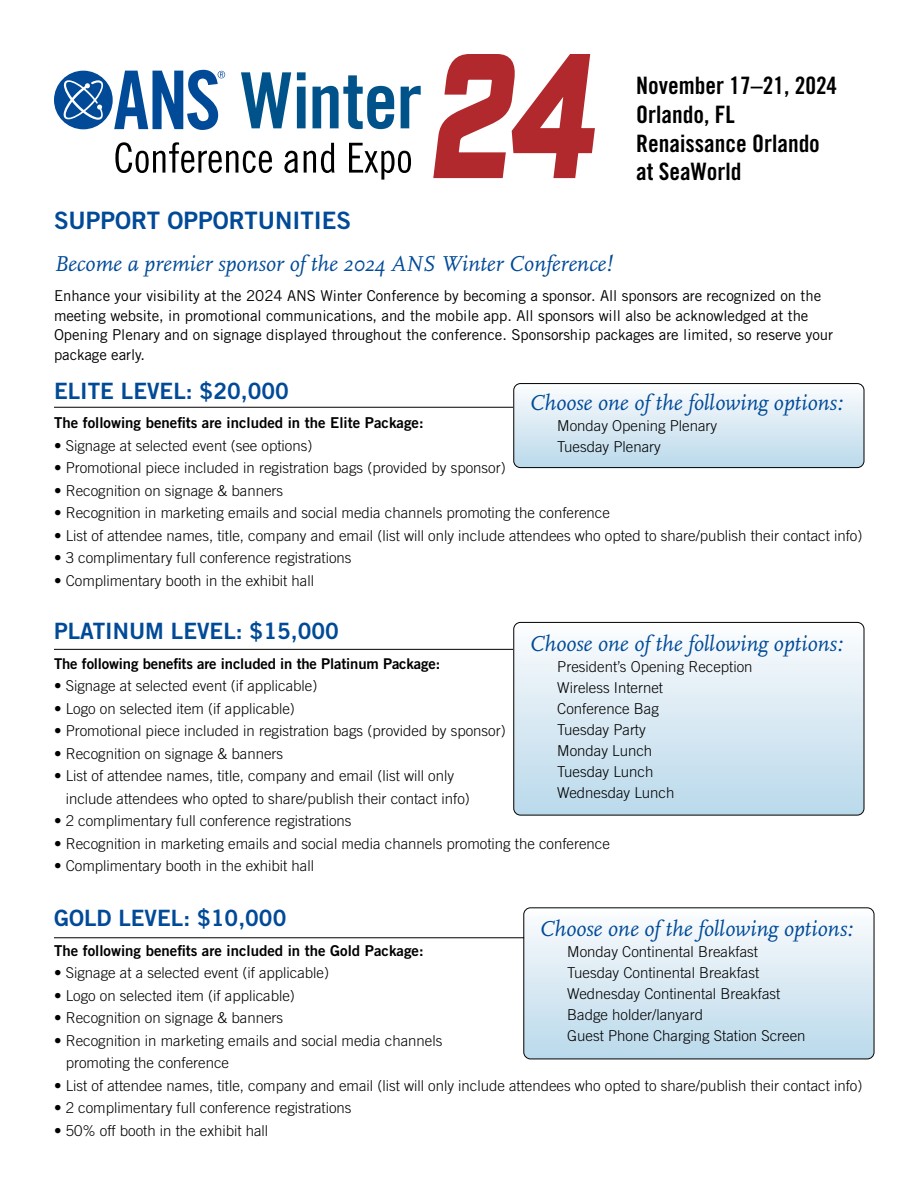
<style>
.page{position:relative;width:918px;height:1188px;background:#fff}
.page>*{position:absolute;margin:0;border:0;box-sizing:border-box;transform-origin:0 0}
.t1{font:24px/28.8px "Trade Gothic LT Std Bd Cn 20";color:#000}
.t2{font:24px "Trade Gothic LT Std Bd 2";color:#004a98}
.t3{font:italic 22.5px "Scala OT";color:#004a98}
.t4{font:22.5px "Trade Gothic LT Std Bd 2";color:#004a98}
.t5{font:300 15px/21px "Trade Gothic LT Std";color:#000}
.t6{font:15px/19.5px "Trade Gothic LT Std";letter-spacing:-.005em;color:#000}
.t7{font:15px "Trade Gothic LT Std Bd 2";color:#000}
.t8{font:14.85px "Trade Gothic LT Std Bd 2";letter-spacing:-.01em;color:#000}
</style>
<div class="page">
<hr style="left:54px;top:649px;width:459px;height:1px;background:#000">
<svg style="left:514px;top:622px;width:350px;height:193px"></svg>
<div style="left:513px;top:622px;width:351px;height:193px;border:1px solid #000;border-radius:7px"></div>
<hr style="left:54px;top:407px;width:459px;height:1px;background:#000">
<svg style="left:514px;top:384px;width:350px;height:84px"></svg>
<div style="left:513px;top:383px;width:351px;height:85px;border:1px solid #000;border-radius:7px"></div>
<svg style="left:524px;top:908px;width:350px;height:151px"></svg>
<div style="left:523px;top:907px;width:351px;height:152px;border:1px solid #000;border-radius:7px"></div>
<hr style="left:54px;top:937px;width:470px;height:1px;background:#000">
<svg style="left:54px;top:70px;width:171px;height:60px"></svg>
<svg style="left:241px;top:72px;width:50px;height:56px"></svg>
<svg style="left:297px;top:72px;width:9px;height:56px"></svg>
<svg style="left:313px;top:75px;width:81px;height:54px"></svg>
<svg style="left:401px;top:86px;width:20px;height:42px"></svg>
<svg style="left:115px;top:142px;width:157px;height:31px"></svg>
<svg style="left:284px;top:151px;width:14px;height:22px"></svg>
<svg style="left:304px;top:143px;width:31px;height:30px"></svg>
<svg style="left:349px;top:143px;width:62px;height:37px"></svg>
<svg style="left:433px;top:54px;width:162px;height:125px"></svg>
<h1 class="t1" style="left:636px;top:71px;width:203px">November 17–21, 2024<br>Orlando, FL<br>Renaissance Orlando at SeaWorld</h1>
<h1 class="t2" style="left:54px;top:206px;width:299px">SUPPORT OPPORTUNITIES</h1>
<h2 class="t3" style="left:54px;top:252px;width:560px">Become a premier sponsor of the 2024 ANS Winter Conference!</h2>
<p class="t6" style="left:54px;top:286px;width:781px">Enhance your visibility at the 2024 ANS Winter Conference by becoming a sponsor. All sponsors are recognized on the meeting website, in promotional communications, and the mobile app. All sponsors will also be acknowledged at the Opening Plenary and on signage displayed throughout the conference. Sponsorship packages are limited, so reserve your package early.</p>
<h2 class="t4" style="left:54px;top:377px;width:236px">ELITE LEVEL: $20,000</h2>
<h2 class="t3" style="left:529px;top:391px;width:315px">Choose one of the following options:</h2>
<p class="t5" style="left:557px;top:415px;width:162px">Monday Opening Plenary<br>Tuesday Plenary</p>
<p class="t7" style="left:54px;top:414px;width:371px">The following benefits are included in the Elite Package:</p>
<p class="t5" style="left:54px;top:435px;width:260px">• Signage at selected event (see options)</p>
<p class="t5" style="left:54px;top:457px;width:453px">• Promotional piece included in registration bags (provided by sponsor)</p>
<p class="t5" style="left:54px;top:480px;width:231px">• Recognition on signage &amp; banners</p>
<p class="t5" style="left:54px;top:502px;width:557px">• Recognition in marketing emails and social media channels promoting the conference</p>
<p class="t5" style="left:54px;top:525px;width:810px">• List of attendee names, title, company and email (list will only include attendees who opted to share/publish their contact info)</p>
<p class="t5" style="left:54px;top:547px;width:299px">• 3 complimentary full conference registrations</p>
<p class="t5" style="left:54px;top:570px;width:262px">• Complimentary booth in the exhibit hall</p>
<h2 class="t4" style="left:54px;top:617px;width:286px">PLATINUM LEVEL: $15,000</h2>
<h2 class="t3" style="left:529px;top:631px;width:315px">Choose one of the following options:</h2>
<p class="t5" style="left:557px;top:656px;width:197px">President’s Opening Reception<br>Wireless Internet<br>Conference Bag<br>Tuesday Party<br>Monday Lunch<br>Tuesday Lunch<br>Wednesday Lunch</p>
<p class="t8" style="left:54px;top:654px;width:388px">The following benefits are included in the Platinum Package:</p>
<p class="t5" style="left:54px;top:675px;width:265px">• Signage at selected event (if applicable)</p>
<p class="t5" style="left:54px;top:698px;width:242px">• Logo on selected item (if applicable)</p>
<p class="t5" style="left:54px;top:720px;width:453px">• Promotional piece included in registration bags (provided by sponsor)</p>
<p class="t5" style="left:54px;top:743px;width:231px">• Recognition on signage &amp; banners</p>
<p class="t5" style="left:66px;top:765px;width:406px;line-height:22.5px;text-indent:-12px">• List of attendee names, title, company and email (list will only include attendees who opted to share/publish their contact info)</p>
<p class="t5" style="left:54px;top:810px;width:299px">• 2 complimentary full conference registrations</p>
<p class="t5" style="left:54px;top:833px;width:557px">• Recognition in marketing emails and social media channels promoting the conference</p>
<p class="t5" style="left:54px;top:855px;width:262px">• Complimentary booth in the exhibit hall</p>
<h2 class="t4" style="left:54px;top:904px;width:234px">GOLD LEVEL: $10,000</h2>
<h2 class="t3" style="left:539px;top:917px;width:315px">Choose one of the following options:</h2>
<p class="t5" style="left:567px;top:941px;width:240px">Monday Continental Breakfast<br>Tuesday Continental Breakfast<br>Wednesday Continental Breakfast<br>Badge holder/lanyard<br>Guest Phone Charging Station Screen</p>
<p class="t7" style="left:54px;top:941px;width:371px">The following benefits are included in the Gold Package:</p>
<p class="t5" style="left:54px;top:962px;width:277px">• Signage at a selected event (if applicable)</p>
<p class="t5" style="left:54px;top:985px;width:242px">• Logo on selected item (if applicable)</p>
<p class="t5" style="left:54px;top:1007px;width:231px">• Recognition on signage &amp; banners</p>
<p class="t5" style="left:66px;top:1029px;width:378px;line-height:22.5px;text-indent:-12px">• Recognition in marketing emails and social media channels promoting the conference</p>
<p class="t5" style="left:54px;top:1075px;width:810px">• List of attendee names, title, company and email (list will only include attendees who opted to share/publish their contact info)</p>
<p class="t5" style="left:54px;top:1097px;width:299px">• 2 complimentary full conference registrations</p>
<p class="t5" style="left:54px;top:1120px;width:216px">• 50% off booth in the exhibit hall</p>
</div>
